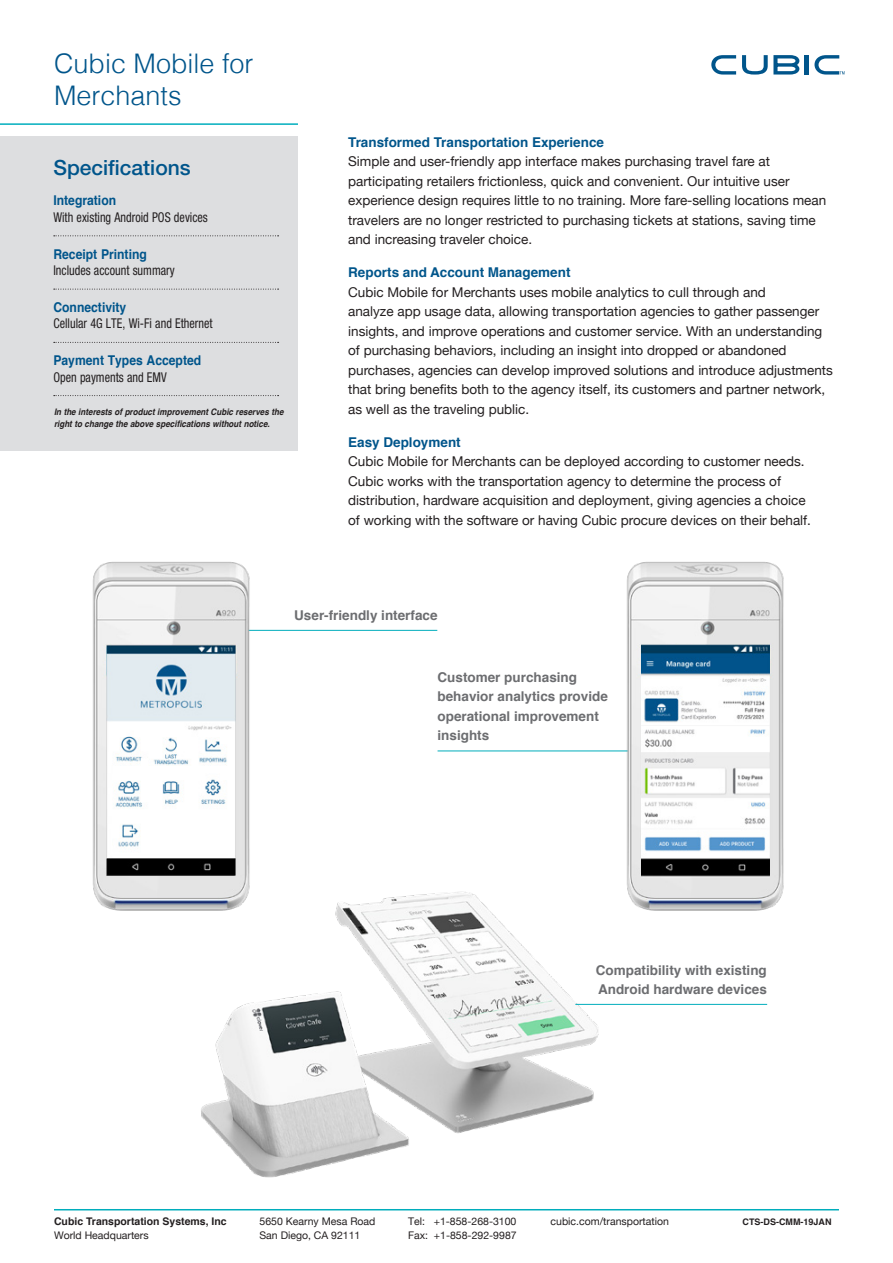
<style>
.page{position:relative;width:893px;height:1263px;background:#fff}
.page>*{position:absolute;margin:0;border:0;box-sizing:border-box;transform-origin:0 0}
.t1{font:300 27px/32.4px "Helvetica";color:#00558b}
.t2{font:500 21px "Helvetica Neue";color:#00558b}
.t3{font:13.5px/19.5px "Helvetica Neue";color:#231f20}
.t4{font:700 13.5px/19.5px "Helvetica";color:#6c6d70}
.t5{font:condensed 13.5px "Helvetica Neue LT Std";color:#231f20;scale:.9 1}
.t6{font:700 13.5px "Helvetica";color:#00558b;scale:.9 1}
.t7{font:700 13.5px "Helvetica";color:#00558b}
.t8{font:10.5px "Helvetica Neue";color:#231f20}
.t9{font:700 10.5px "Helvetica";color:#231f20}
.t10{font:italic 700 9px/12px "Helvetica";color:#231f20;scale:.9 1}
.t11{font:700 9px "Helvetica";color:#231f20}
.s1{font-family:"Helvetica";font-weight:700;color:#00558b}
</style>
<div class="page">
<img style="left:201px;top:891px;width:414px;height:287px">
<hr style="left:246px;top:630px;width:191px;height:1px;background:#00adbc">
<hr style="left:575px;top:1004px;width:192px;height:1px;background:#00adbc">
<hr style="left:438px;top:750px;width:191px;height:1px;background:#00adbc">
<div style="left:0;top:137px;width:298px;height:314px;background:#dddee0"></div>
<hr style="left:0;top:123px;width:298px;height:2px;background:#00aebd">
<hr style="left:54px;top:1209px;width:785px;height:1px;background:#00adbc">
<svg style="left:54px;top:235px;width:225px;height:1px"></svg>
<svg style="left:54px;top:289px;width:225px;height:1px"></svg>
<svg style="left:54px;top:342px;width:225px;height:1px"></svg>
<svg style="left:54px;top:395px;width:225px;height:1px"></svg>
<svg style="left:711px;top:55px;width:25px;height:20px"></svg>
<svg style="left:742px;top:55px;width:57px;height:20px"></svg>
<hr style="left:805px;top:55px;width:4px;height:20px;background:#00558b">
<svg style="left:814px;top:55px;width:31px;height:20px"></svg>
<img style="left:92px;top:562px;width:204px;height:373px">
<img style="left:107px;top:645px;width:128px;height:230px">
<img style="left:586px;top:562px;width:198px;height:373px">
<img style="left:641px;top:645px;width:129px;height:235px">
<p class="t1" style="left:54px;top:45px;width:201px">Cubic Mobile for<br>Merchants</p>
<p class="t2" style="left:53px;top:155px;width:139px">Specifications</p>
<p class="t6" style="left:53px;top:190px;width:71px">Integration</p>
<p class="t5" style="left:53px;top:209px;width:173px">With existing Android POS devices</p>
<p class="t6" style="left:53px;top:243px;width:105px">Receipt Printing</p>
<p class="t5" style="left:53px;top:263px;width:136px">Includes account summary</p>
<p class="t6" style="left:53px;top:296px;width:83px">Connectivity</p>
<p class="t5" style="left:53px;top:316px;width:179px">Cellular 4G LTE, Wi-Fi and Ethernet</p>
<p class="t6" style="left:53px;top:350px;width:166px">Payment Types Accepted</p>
<p class="t5" style="left:53px;top:369px;width:127px">Open payments and EMV</p>
<p class="t10" style="left:54px;top:406px;width:257px">In the interests of product improvement Cubic reserves the right to change the above specifications without notice.</p>
<p class="t7" style="left:348px;top:131px;width:257px">Transformed Transportation Experience</p>
<p class="t3" style="left:348px;top:152px;width:480px">Simple and user-friendly app interface makes purchasing travel fare at participating retailers frictionless, quick and convenient. Our intuitive user experience design requires little to no training. More fare-selling locations mean travelers are no longer restricted to purchasing tickets at stations, saving time and increasing traveler choice.</p>
<p class="t3" style="left:348px;top:263px;width:486px"><span class="s1">Reports and Account Management<br></span>Cubic Mobile for Merchants uses mobile analytics to cull through and<br>analyze app usage data, allowing transportation agencies to gather passenger insights, and improve operations and customer service. With an understanding of purchasing behaviors, including an insight into dropped or abandoned purchases, agencies can develop improved solutions and introduce adjustments that bring benefits both to the agency itself, its customers and partner network, as well as the traveling public.</p>
<p class="t7" style="left:348px;top:431px;width:114px">Easy Deployment</p>
<p class="t3" style="left:348px;top:452px;width:464px">Cubic Mobile for Merchants can be deployed according to customer needs.<br>Cubic works with the transportation agency to determine the process of distribution, hardware acquisition and deployment, giving agencies a choice of working with the software or having Cubic procure devices on their behalf.</p>
<p class="t4" style="left:294px;top:606px;width:145px">User-friendly interface</p>
<p class="t4" style="left:438px;top:667px;width:172px">Customer purchasing behavior analytics provide operational improvement insights</p>
<p class="t4" style="left:596px;top:960px;width:173px">Compatibility with existing<br>Android hardware devices</p>
<p class="t9" style="left:54px;top:1213px;width:174px">Cubic Transportation Systems, Inc</p>
<p class="t8" style="left:260px;top:1214px;width:117px">5650 Kearny Mesa Road</p>
<p class="t8" style="left:408px;top:1214px;width:110px">Tel: +1-858-268-3100</p>
<p class="t8" style="left:551px;top:1214px;width:120px">cubic.com/transportation</p>
<p class="t11" style="left:742px;top:1215px;width:90px">CTS-DS-CMM-19JAN</p>
<p class="t8" style="left:54px;top:1227px;width:96px">World Headquarters</p>
<p class="t8" style="left:259px;top:1227px;width:102px">San Diego, CA 92111</p>
<p class="t8" style="left:408px;top:1227px;width:110px">Fax: +1-858-292-9987</p>
</div>
